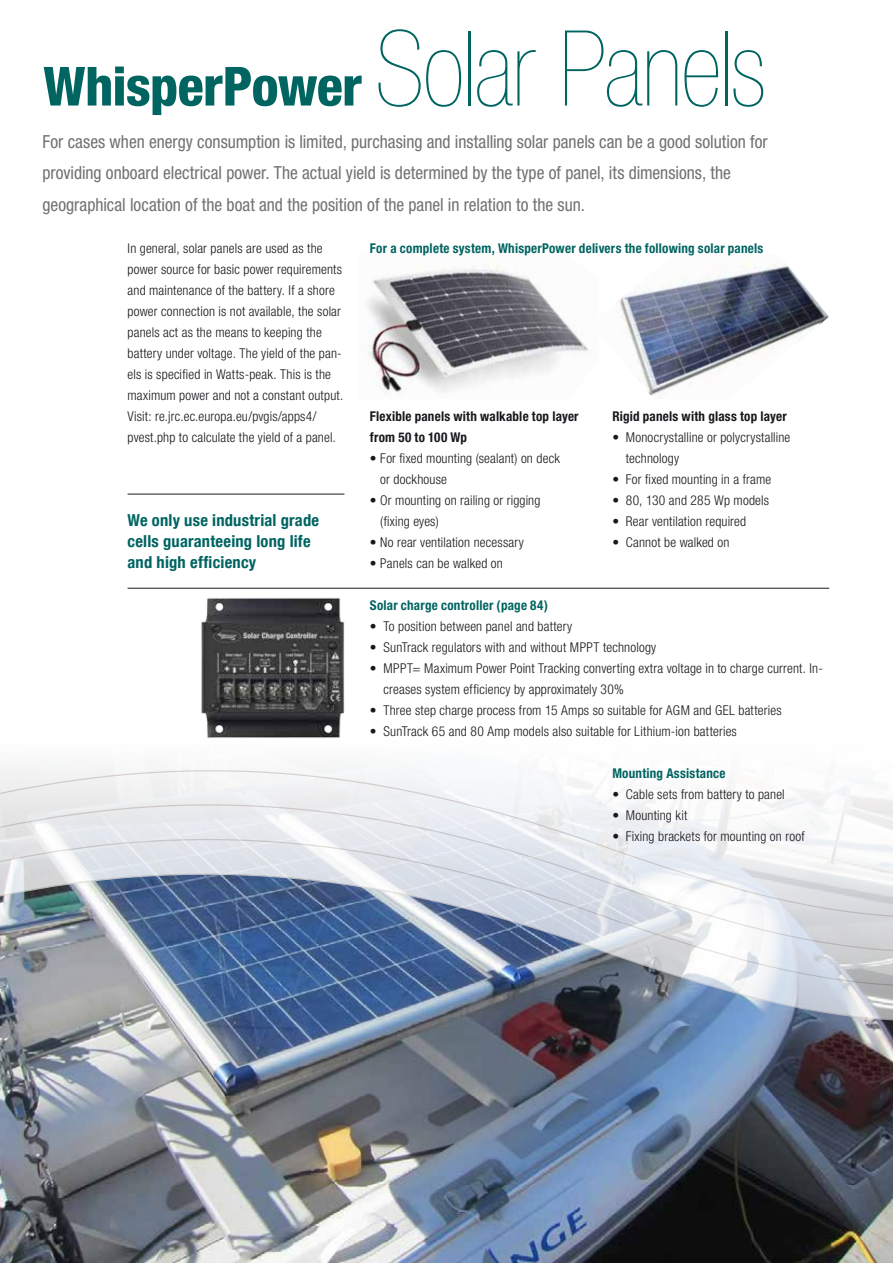
<style>
.page{position:relative;width:893px;height:1263px;background:#fff}
.page>*{position:absolute;margin:0;border:0;box-sizing:border-box;transform-origin:0 0}
.t1{font:800 condensed 54px "Helvetica Neue";letter-spacing:-.01em;color:#006461}
.t2{font:condensed 18px/31.5px "Helvetica Neue";color:#707173}
.t3{font:700 condensed 16.5px/21px "Helvetica Neue LT Com";letter-spacing:.01em;color:#006461}
.t4{font:300 condensed 13.5px/21px "Helvetica Neue LT Com";letter-spacing:.015em;color:#1a171c}
.t5{font:700 condensed 13.5px "Helvetica Neue";letter-spacing:.02em;color:#006461}
.t6{font:700 condensed 13.5px/21px "Helvetica Neue";letter-spacing:.015em;color:#1a171c}
.s1{font-family:"Helvetica Neue LT Com";font-weight:200;font-size:105px}
</style>
<div class="page">
<img style="left:0;top:1161px;width:893px;height:102px">
<img style="left:0;top:768px;width:893px;height:393px">
<hr style="left:128px;top:588px;width:701px;height:1px;background:#1a171c">
<hr style="left:128px;top:494px;width:216px;height:1px;background:#1a171c">
<img style="left:618px;top:260px;width:211px;height:139px">
<img style="left:365px;top:265px;width:224px;height:128px">
<img style="left:201px;top:597px;width:144px;height:141px">
<h1 class="t1" style="left:43px;top:53px;width:724px">WhisperPower <span class="s1">Solar Panels</span></h1>
<p class="t2" style="left:43px;top:125px;width:727px">For cases when energy consumption is limited, purchasing and installing solar panels can be a good solution for providing onboard electrical power. The actual yield is determined by the type of panel, its dimensions, the geographical location of the boat and the position of the panel in relation to the sun.</p>
<p class="t4" style="left:128px;top:237px;width:217px">In general, solar panels are used as the power source for basic power requirements and maintenance of the battery. If a shore power connection is not available, the solar panels act as the means to keeping the battery under voltage. The yield of the pan&shy;els is specified in Watts-peak. This is the maximum power and not a constant output.<br>Visit: re.jrc.ec.europa.eu/pvgis/apps4/ pvest.php to calculate the yield of a panel.</p>
<p class="t3" style="left:128px;top:509px;width:193px">We only use industrial grade cells guaranteeing long life and high efficiency</p>
<p class="t5" style="left:370px;top:240px;width:395px">For a complete system, WhisperPower delivers the following solar panels</p>
<p class="t6" style="left:370px;top:405px;width:210px">Flexible panels with walkable top layer from 50 to 100 Wp</p>
<p class="t4" style="left:380px;top:447px;width:181px;text-indent:-10px">• For fixed mounting (sealant) on deck or dockhouse</p>
<p class="t4" style="left:380px;top:489px;width:162px;text-indent:-10px">• Or mounting on railing or rigging (fixing eyes)</p>
<p class="t4" style="left:370px;top:531px;width:155px">• No rear ventilation necessary</p>
<p class="t4" style="left:370px;top:552px;width:134px">• Panels can be walked on</p>
<p class="t6" style="left:612px;top:405px;width:176px">Rigid panels with glass top layer</p>
<p class="t4" style="left:626px;top:426px;width:166px;text-indent:-14px">• Monocrystalline or polycrystalline technology</p>
<p class="t4" style="left:612px;top:468px;width:160px">• For fixed mounting in a frame</p>
<p class="t4" style="left:612px;top:489px;width:158px">• 80, 130 and 285 Wp models</p>
<p class="t4" style="left:612px;top:510px;width:135px">• Rear ventilation required</p>
<p class="t4" style="left:612px;top:531px;width:119px">• Cannot be walked on</p>
<p class="t5" style="left:370px;top:597px;width:179px">Solar charge controller (page 84)</p>
<p class="t4" style="left:370px;top:615px;width:204px">• To position between panel and battery</p>
<p class="t4" style="left:370px;top:636px;width:288px">• SunTrack regulators with and without MPPT technology</p>
<p class="t4" style="left:383px;top:657px;width:441px;text-indent:-14px">• MPPT= Maximum Power Point Tracking converting extra voltage in to charge current. In&shy;creases system efficiency by approximately 30%</p>
<p class="t4" style="left:370px;top:699px;width:413px">• Three step charge process from 15 Amps so suitable for AGM and GEL batteries</p>
<p class="t4" style="left:370px;top:720px;width:368px">• SunTrack 65 and 80 Amp models also suitable for Lithium-ion batteries</p>
<p class="t5" style="left:612px;top:765px;width:115px">Mounting Assistance</p>
<p class="t4" style="left:612px;top:783px;width:174px">• Cable sets from battery to panel</p>
<p class="t4" style="left:612px;top:804px;width:76px">• Mounting kit</p>
<p class="t4" style="left:612px;top:825px;width:194px">• Fixing brackets for mounting on roof</p>
</div>
